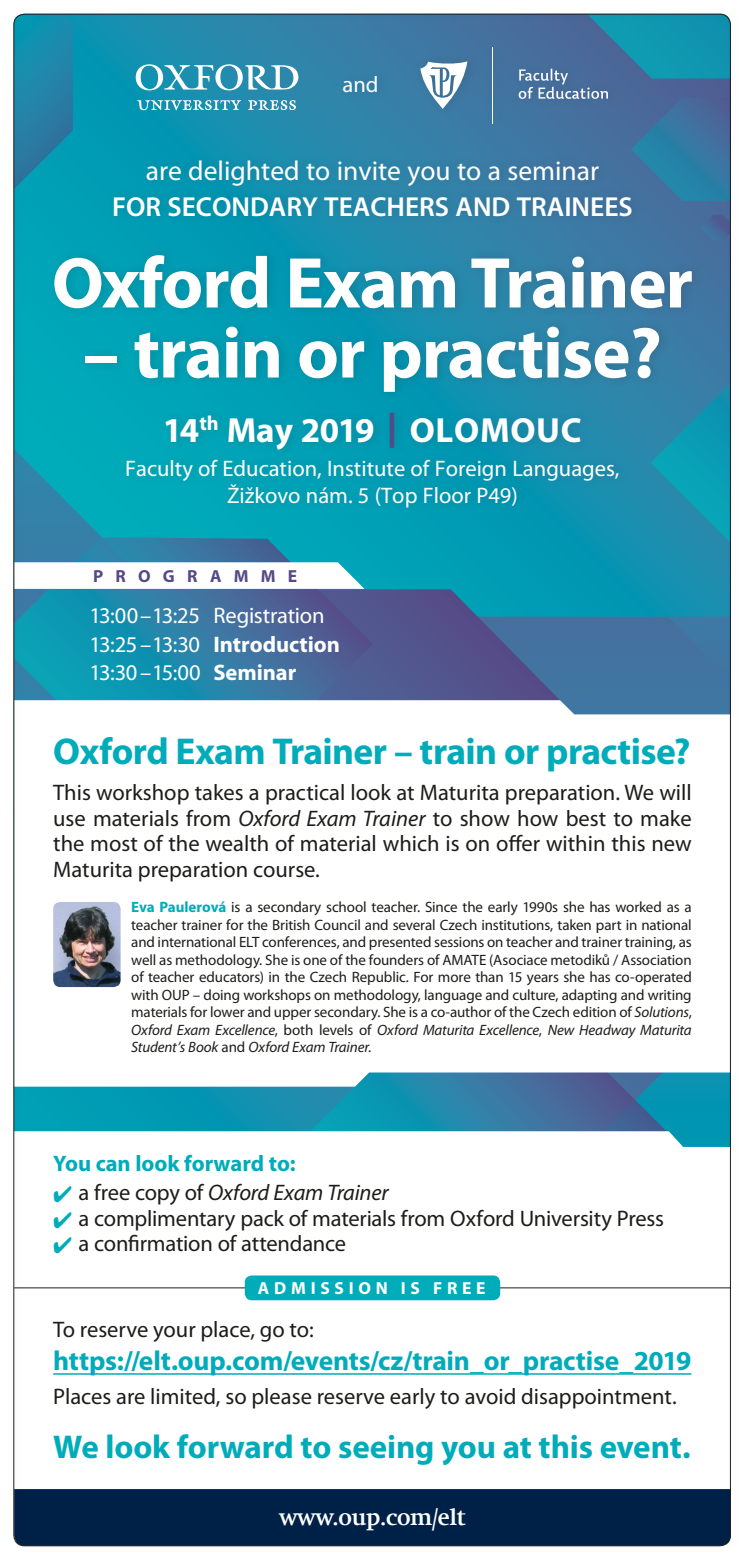
<style>
.page{position:relative;width:745px;height:1560px;background:#fff}
.page>*{position:absolute;margin:0;border:0;box-sizing:border-box;transform-origin:0 0}
.Normální{font:700 72.5px "Myriad Pro";letter-spacing:-.015em;color:#fff}
.t1{font:57.5px "OUP2";color:#fff}
.t2{font:700 37.5px "Myriad Pro";letter-spacing:-.015em;color:#00acba}
.t3{font:700 35px "Myriad Pro";letter-spacing:.01em;color:#fff}
.t4{font:700 33px "Myriad Pro";letter-spacing:-.005em;color:#00acba}
.t5{font:700 27.5px "Myriad Pro";letter-spacing:-.01em;color:#00acba}
.t6{font:27.5px "Myriad Pro";color:#fff}
.t7{font:600 27.5px "Myriad Pro";color:#fff}
.t8{font:22.5px/25.6px "Myriad Pro";color:#1d1d1b;text-align:justify}
.t9{font:22.5px/27px "Myriad Pro";color:#fff;text-align:center}
.t10{font:italic 22.5px "Myriad Pro";letter-spacing:-.01em;color:#1d1d1b}
.t11{font:700 22.5px "Myriad Pro";letter-spacing:-.005em;color:#fff}
.t12{font:700 22.5px "Myriad Pro";letter-spacing:-.005em;color:#00acba}
.t13{font:600 22.5px "OUP2 Swift";letter-spacing:-.01em;color:#fff}
.Body_Text{font:700 17.5px "Myriad Pro";letter-spacing:.27em;color:#fff}
.t14{font:700 17.5px "Myriad Pro";letter-spacing:.7em;color:#564986}
.t15{font:15px/17.5px "Myriad Pro";letter-spacing:-.01em;color:#1d1d1b;text-align:justify}
.s1{font-weight:900;color:#564986}
.s2{font-weight:400}
.s3{font-weight:700}
.s4{font-style:italic}
.s5{font-weight:700;color:#00acba}
.s6{color:#00acba}
.s7{font-style:normal}
</style>
<div class="page">
<div style="left:6px;top:4px;width:737px;height:1551px;background:#1d1d1b;opacity:.15"></div>
<img style="left:53px;top:901px;width:67px;height:85px">
<hr style="left:53px;top:1372px;width:638px;height:2px;background:#00acba">
<hr style="left:14px;top:1287px;width:716px;height:1px;background:#1d1d1b">
<div style="left:244px;top:1275px;width:256px;height:25px;background:#00acba;border-radius:7px"></div>
<div style="left:414px;top:38px;width:206px;height:94px;background:#3f77a2"></div>
<hr style="left:492px;top:47px;width:1px;height:76px;background:#fff">
<svg style="left:500px;top:14px;width:230px;height:187px"></svg>
<svg style="left:420px;top:61px;width:47px;height:48px"></svg>
<div style="left:336px;top:67px;width:53px;height:35px;background:#347fa7"></div>
<p class="t1" style="left:136px;top:56px;width:164px">3</p>
<p class="t9" style="left:342px;top:71px;width:38px">and</p>
<p class="t6" style="left:146px;top:155px;width:454px">are delighted to invite you to a seminar</p>
<p class="t7" style="left:112px;top:192px;width:522px">FOR SECONDARY TEACHERS AND TRAINEES</p>
<p class="Normální" style="left:52px;top:242px;width:642px">Oxford Exam Trainer</p>
<p class="Normální" style="left:83px;top:312px;width:579px">– train or practise?</p>
<p class="t3" style="left:163px;top:410px;width:420px">14<sup>th</sup> May 2019 <span class="s1">|</span> OLOMOUC</p>
<p class="t9" style="left:125px;top:455px;width:495px">Faculty of Education, Institute of Foreign Languages,<br>Žižkovo nám. 5 (Top Floor P49)</p>
<p class="t14" style="left:93px;top:566px;width:205px">PROGRAMME</p>
<p class="t9" style="left:89px;top:602px;width:236px">13:00–13:25 Registration</p>
<p class="t11" style="left:89px;top:631px;width:252px"><span class="s2">13:25–13:30</span> Introduction</p>
<p class="t9" style="left:89px;top:659px;width:208px">13:30–15:00 <span class="s3">Seminar</span></p>
<p class="t2" style="left:53px;top:730px;width:638px">Oxford Exam Trainer – train or practise?</p>
<p class="t8" style="left:53px;top:780px;width:639px">This workshop takes a practical look at Maturita preparation. We will use materials from <span class="s4">Oxford Exam Trainer</span> to show how best to make the most of the wealth of material which is on offer within this new Maturita preparation course.</p>
<p class="t15" style="left:131px;top:898px;width:561px"><span class="s5">Eva Paulerová</span> is a secondary school teacher. Since the early 1990s she has worked as a teacher trainer for the British Council and several Czech institutions, taken part in national and international ELT conferences, and presented sessions on teacher and trainer training, as well as methodology. She is one of the founders of AMATE (Asociace metodiků / Association of teacher educators) in the Czech Republic. For more than 15 years she has co-operated with OUP – doing workshops on methodology, language and culture, adapting and writing materials for lower and upper secondary. She is a co-author of the Czech edition of <span class="s4">Solutions</span>, <span class="s4">Oxford Exam Excellence</span>, both levels of <span class="s4">Oxford Maturita Excellence</span>, <span class="s4">New Headway Maturita Student’s Book</span> and <span class="s4">Oxford Exam Trainer</span>.</p>
<p class="t12" style="left:53px;top:1150px;width:244px">You can look forward to:</p>
<p class="t10" style="left:53px;top:1180px;width:337px"><span class="s6">✔</span> <span class="s7">a free copy of</span> Oxford Exam Trainer</p>
<p class="t8" style="left:53px;top:1205px;width:612px"><span class="s6">✔</span> a complimentary pack of materials from Oxford University Press</p>
<p class="t8" style="left:53px;top:1231px;width:294px"><span class="s6">✔</span> a confirmation of attendance</p>
<p class="Body_Text" style="left:258px;top:1277px;width:229px">ADMISSION IS FREE</p>
<p class="t8" style="left:53px;top:1316px;width:262px">To reserve your place, go to:</p>
<p class="t5" style="left:53px;top:1345px;width:639px">https://elt.oup.com/events/cz/train_or_practise_2019</p>
<p class="t8" style="left:53px;top:1384px;width:624px">Places are limited, so please reserve early to avoid disappointment.</p>
<p class="t4" style="left:53px;top:1428px;width:638px">We look forward to seeing you at this event.</p>
<p class="t13" style="left:279px;top:1503px;width:188px">www.oup.com/elt</p>
</div>
